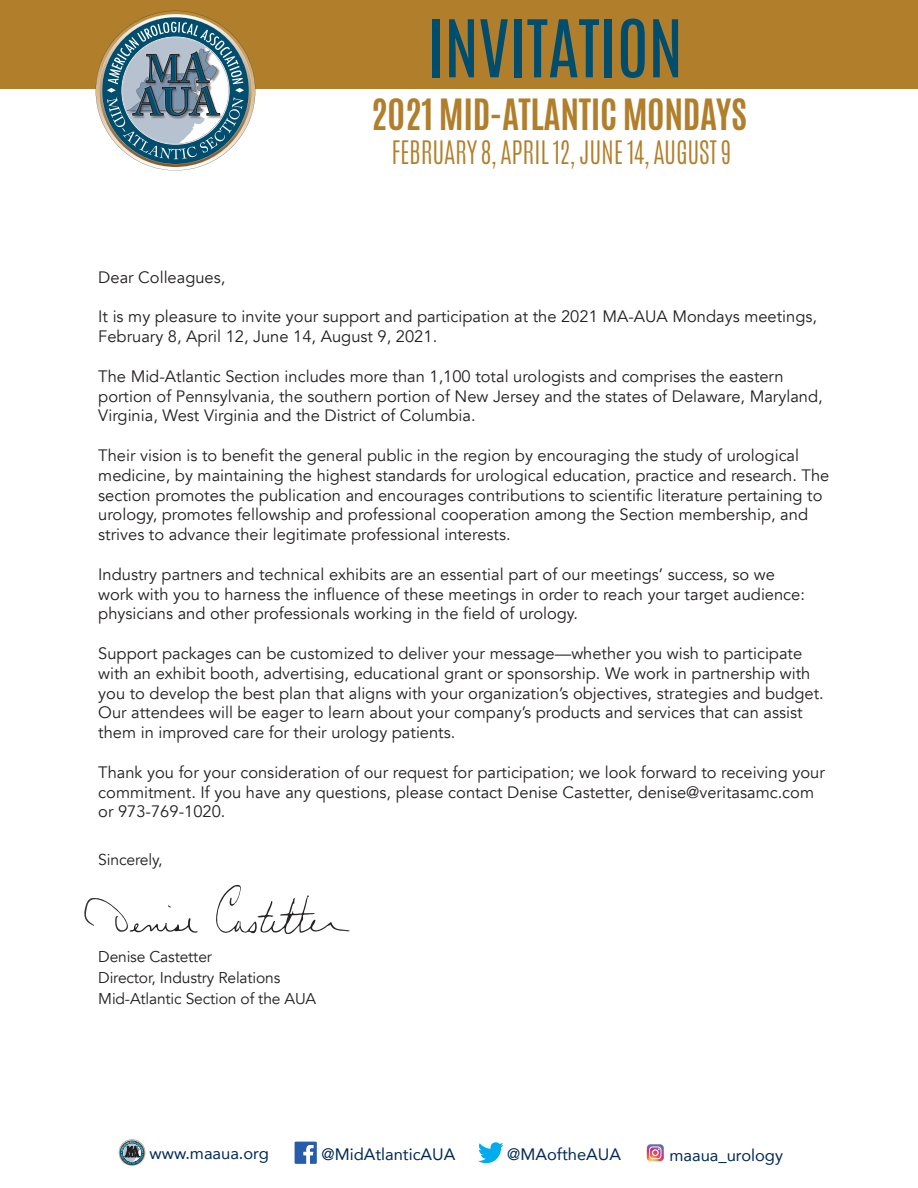
<style>
.page{position:relative;width:918px;height:1188px;background:#fff}
.page>*{position:absolute;margin:0;border:0;box-sizing:border-box;transform-origin:0 0}
.t1{font:67.5px "Antonio";letter-spacing:-.01em;color:#004d6d;scale:1.04 1}
.t2{font:700 36px "Antonio";letter-spacing:-.01em;color:#b17f2b}
.t3{font:300 27px "Antonio";letter-spacing:-.01em;color:#b17f2b}
.t4{font:16.5px/19.8px "Avenir";color:#231f20}
.t5{font:16.5px "Avenir";color:#002855}
.t6{font:15.75px "Avenir";letter-spacing:-.01em;color:#231f20}
.t7{font:15.6px/21px "Avenir";letter-spacing:-.01em;color:#231f20}
</style>
<div class="page">
<svg style="left:216px;top:885px;width:134px;height:49px"></svg>
<svg style="left:84px;top:898px;width:114px;height:35px"></svg>
<svg style="left:295px;top:1142px;width:22px;height:22px"></svg>
<svg style="left:647px;top:1144px;width:17px;height:17px"></svg>
<svg style="left:478px;top:1142px;width:26px;height:21px"></svg>
<svg style="left:119px;top:1139px;width:26px;height:27px"></svg>
<div style="left:0;top:0;width:918px;height:89px;background:#b17f2b"></div>
<svg style="left:96px;top:11px;width:159px;height:159px"></svg>
<p class="t1" style="left:427px;top:-1px;width:248px">INVITATION</p>
<p class="t2" style="left:371px;top:87px;width:377px">2021 MID-ATLANTIC MONDAYS</p>
<p class="t3" style="left:391px;top:134px;width:341px">FEBRUARY 8, APRIL 12, JUNE 14, AUGUST 9</p>
<p class="t4" style="left:98px;top:267px;width:129px">Dear Colleagues,</p>
<p class="t4" style="left:98px;top:307px;width:720px">It is my pleasure to invite your support and participation at the 2021 MA-AUA Mondays meetings,<br>February 8, April 12, June 14, August 9, 2021.</p>
<p class="t4" style="left:98px;top:366px;width:726px">The Mid-Atlantic Section includes more than 1,100 total urologists and comprises the eastern portion of Pennsylvania, the southern portion of New Jersey and the states of Delaware, Maryland,<br>Virginia, West Virginia and the District of Columbia.</p>
<p class="t4" style="left:98px;top:446px;width:733px">Their vision is to benefit the general public in the region by encouraging the study of urological medicine, by maintaining the highest standards for urological education, practice and research. The section promotes the publication and encourages contributions to scientific literature pertaining to urology, promotes fellowship and professional cooperation among the Section membership, and strives to advance their legitimate professional interests.</p>
<p class="t4" style="left:98px;top:564px;width:708px">Industry partners and technical exhibits are an essential part of our meetings’ success, so we work with you to harness the influence of these meetings in order to reach your target audience: physicians and other professionals working in the field of urology.</p>
<p class="t4" style="left:98px;top:644px;width:727px">Support packages can be customized to deliver your message—whether you wish to participate with an exhibit booth, advertising, educational grant or sponsorship. We work in partnership with you to develop the best plan that aligns with your organization’s objectives, strategies and budget.<br>Our attendees will be eager to learn about your company’s products and services that can assist them in improved care for their urology patients.</p>
<p class="t4" style="left:98px;top:762px;width:728px">Thank you for your consideration of our request for participation; we look forward to receiving your commitment. If you have any questions, please contact Denise Castetter, denise@veritasamc.com or 973-769-1020.</p>
<p class="t6" style="left:98px;top:851px;width:66px">Sincerely,</p>
<p class="t7" style="left:98px;top:947px;width:184px">Denise Castetter<br>Director, Industry Relations</p>
<p class="t7" style="left:98px;top:989px;width:220px">Mid-Atlantic Section of the AUA</p>
<p class="t5" style="left:150px;top:1141px;width:121px">www.maaua.org</p>
<p class="t5" style="left:322px;top:1141px;width:135px">@MidAtlanticAUA</p>
<p class="t5" style="left:507px;top:1141px;width:115px">@MAoftheAUA</p>
<p class="t5" style="left:670px;top:1142px;width:115px">maaua_urology</p>
</div>
